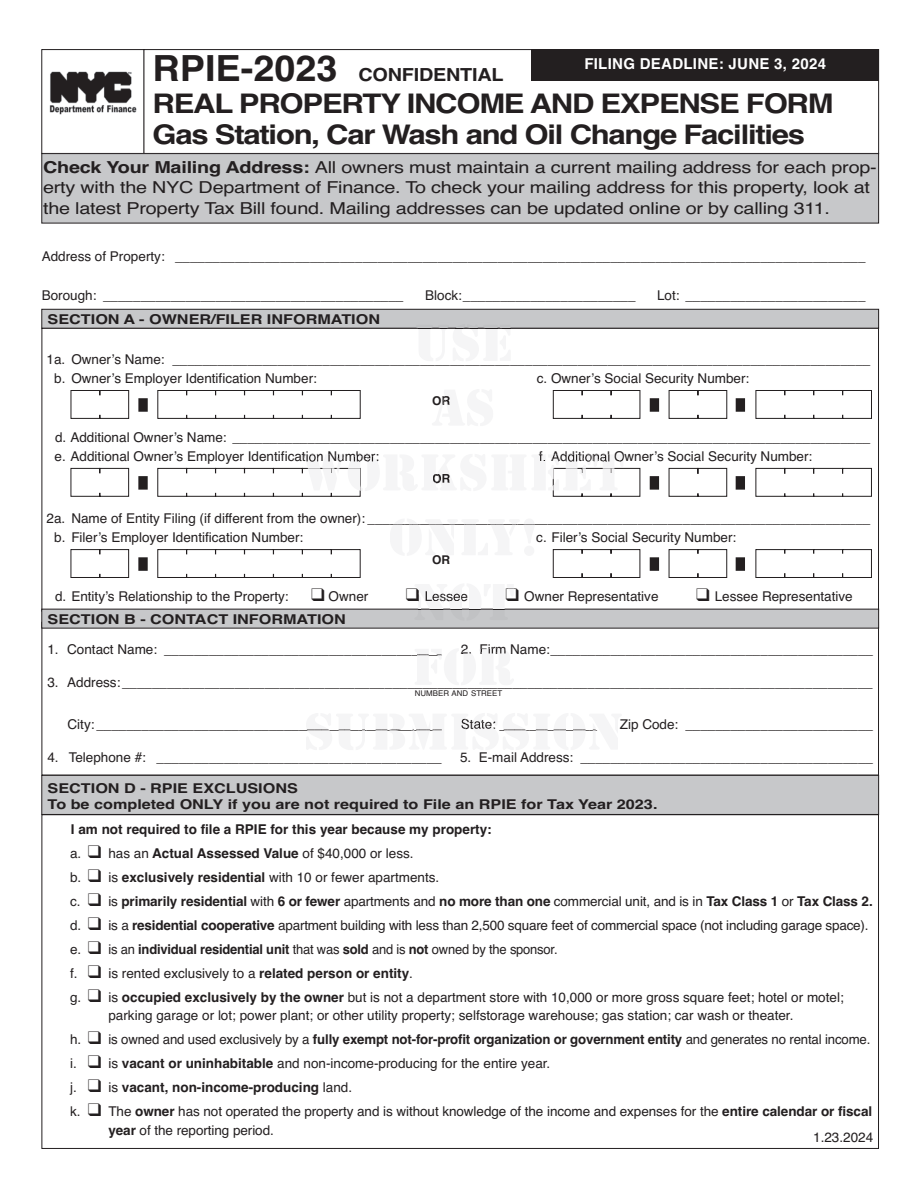
<style>
.page{position:relative;width:918px;height:1188px;background:#fff}
.page>*{position:absolute;margin:0;border:0;box-sizing:border-box;transform-origin:0 0}
.t1{font:700 27px/31.5px "Helvetica";letter-spacing:-.04em;color:#231f20;scale:1.15 1}
.t2{font:700 18px "Helvetica";letter-spacing:-.01em;color:#231f20;scale:1.1 1}
.t3{font:16.5px/20.4px "Helvetica";letter-spacing:-.01em;color:#231f20;scale:1.2 1}
.t4{font:700 15px "Helvetica";letter-spacing:.02em;color:#fff}
.t5{font:13.5px/24px "Helvetica";color:#231f20}
.t6{font:700 13.5px/16.2px "Helvetica";color:#231f20;scale:1.2 1}
.t7{font:700 12px "Helvetica";color:#231f20}
.t8{font:7.8px "Helvetica";color:#231f20}
.s1{font-size:36px}
.s2{font-weight:700}
</style>
<div class="page">
<img style="left:49px;top:71px;width:88px;height:44px">
<div style="left:144px;top:49px;width:735px;height:105px;border:1px solid #231f20"></div>
<div style="left:531px;top:50px;width:348px;height:31px;background:#231f20"></div>
<div style="left:42px;top:309px;width:837px;height:19px;background:#c7c8ca"></div>
<div style="left:42px;top:309px;width:837px;height:19px;border:1px solid #231f20"></div>
<div style="left:42px;top:154px;width:837px;height:69px;background:#c7c8ca"></div>
<div style="left:42px;top:609px;width:837px;height:19px;background:#c7c8ca"></div>
<div style="left:42px;top:775px;width:837px;height:39px;background:#c7c8ca"></div>
<div style="left:42px;top:775px;width:837px;height:40px;border:1px solid #231f20"></div>
<hr style="left:416px;top:324px;width:95px;height:4px;background:#c1c2c4">
<hr style="left:416px;top:328px;width:95px;height:1px;background:#231f20">
<svg style="left:71px;top:390px;width:801px;height:29px"></svg>
<svg style="left:441px;top:396px;width:9px;height:9px"></svg>
<svg style="left:71px;top:454px;width:801px;height:42px"></svg>
<div style="left:303px;top:473px;width:34px;height:18px;background:#f5f5f6"></div>
<svg style="left:71px;top:524px;width:801px;height:85px"></svg>
<div style="left:414px;top:609px;width:100px;height:12px;background:#c1c2c4"></div>
<svg style="left:417px;top:649px;width:89px;height:7px"></svg>
<svg style="left:306px;top:719px;width:160px;height:12px;fill:#f5f5f6"></svg>
<h2 class="t2" style="left:153px;top:68px;width:321px"><span class="s1">RPIE-2023</span> CONFIDENTIAL</h2>
<h1 class="t1" style="left:153px;top:90px;width:594px">REAL PROPERTY INCOME AND EXPENSE FORM<br>Gas Station, Car Wash and Oil Change Facilities</h1>
<p class="t4" style="left:584px;top:59px;width:243px">FILING DEADLINE: JUNE 3, 2024</p>
<p class="t3" style="left:43px;top:159px;width:696px"><span class="s2">Check Your Mailing Address:</span> All owners must maintain a current mailing address for each prop&shy;erty with the NYC Department of Finance. To check your mailing address for this property, look at the latest Property Tax Bill found. Mailing addresses can be updated online or by calling 311.</p>
<p class="t5" style="left:42px;top:246px;width:825px">Address of Property: ____________________________________________________________________________________________</p>
<p class="t5" style="left:42px;top:285px;width:363px">Borough: ________________________________________</p>
<p class="t5" style="left:425px;top:285px;width:212px">Block:_______________________</p>
<p class="t5" style="left:657px;top:285px;width:210px">Lot: ________________________</p>
<p class="t6" style="left:48px;top:313px;width:279px">SECTION A - OWNER/FILER INFORMATION</p>
<p class="t5" style="left:54px;top:351px;width:818px;line-height:19.5px;text-indent:-8px">1a. Owner’s Name: _____________________________________________________________________________________________ b. Owner’s Employer Identification Number:</p>
<p class="t7" style="left:432px;top:396px;width:19px">OR</p>
<p class="t5" style="left:537px;top:368px;width:214px">c. Owner’s Social Security Number:</p>
<p class="t5" style="left:55px;top:429px;width:817px;line-height:19.5px">d. Additional Owner’s Name: _____________________________________________________________________________________ e. Additional Owner’s Employer Identification Number:</p>
<p class="t7" style="left:432px;top:474px;width:19px">OR</p>
<p class="t5" style="left:539px;top:446px;width:275px">f. Additional Owner’s Social Security Number:</p>
<p class="t5" style="left:54px;top:510px;width:818px;line-height:19.5px;text-indent:-8px">2a. Name of Entity Filing (if different from the owner): ___________________________________________________________________ b. Filer’s Employer Identification Number:</p>
<p class="t7" style="left:432px;top:555px;width:19px">OR</p>
<p class="t5" style="left:536px;top:527px;width:201px">c. Filer’s Social Security Number:</p>
<p class="t5" style="left:55px;top:585px;width:235px">d. Entity’s Relationship to the Property:</p>
<p class="t5" style="left:311px;top:585px;width:59px">❑ Owner</p>
<p class="t5" style="left:406px;top:585px;width:64px">❑ Lessee</p>
<p class="t5" style="left:506px;top:585px;width:154px">❑ Owner Representative</p>
<p class="t5" style="left:696px;top:585px;width:158px">❑ Lessee Representative</p>
<p class="t5" style="left:47px;top:638px;width:396px">1. Contact Name: _____________________________________</p>
<p class="t5" style="left:461px;top:638px;width:414px">2. Firm Name:___________________________________________</p>
<p class="t5" style="left:47px;top:671px;width:827px">3. Address:____________________________________________________________________________________________________</p>
<p class="t8" style="left:415px;top:690px;width:89px">NUMBER AND STREET</p>
<p class="t5" style="left:68px;top:713px;width:376px">City:______________________________________________</p>
<p class="t5" style="left:461px;top:713px;width:138px">State: _____________</p>
<p class="t5" style="left:620px;top:713px;width:255px">Zip Code: _________________________</p>
<p class="t5" style="left:47px;top:746px;width:396px">4. Telephone #: ______________________________________</p>
<p class="t5" style="left:460px;top:746px;width:415px">5. E-mail Address: _______________________________________</p>
<p class="t6" style="left:48px;top:613px;width:250px">SECTION B - CONTACT INFORMATION</p>
<p class="t6" style="left:48px;top:781px;width:510px">SECTION D - RPIE EXCLUSIONS<br>To be completed ONLY if you are not required to File an RPIE for Tax Year 2023.</p>
<p class="t5" style="left:70px;top:819px;width:804px"><span class="s2">I am not required to file a RPIE for this year because my property:<br></span>a. ❑ has an <span class="s2">Actual Assessed Value</span> of $40,000 or less.<br>b. ❑ is <span class="s2">exclusively residential</span> with 10 or fewer apartments.<br>c. ❑ is <span class="s2">primarily residential</span> with <span class="s2">6 or fewer</span> apartments and <span class="s2">no more than one</span> commercial unit, and is in <span class="s2">Tax Class 1</span> or <span class="s2">Tax Class 2. </span>d. ❑ is a <span class="s2">residential cooperative</span> apartment building with less than 2,500 square feet of commercial space (not including garage space). e. ❑ is an <span class="s2">individual residential unit</span> that was <span class="s2">sold</span> and is <span class="s2">not</span> owned by the sponsor.<br>f. ❑ is rented exclusively to a <span class="s2">related person or entity</span>.<br>g. ❑ is <span class="s2">occupied exclusively by the owner</span> but is not a department store with 10,000 or more gross square feet; hotel or motel;</p>
<p class="t5" style="left:70px;top:1004px;width:804px;text-indent:38px">parking garage or lot; power plant; or other utility property; selfstorage warehouse; gas station; car wash or theater.<br>h. ❑ is owned and used exclusively by a <span class="s2">fully exempt not-for-profit organization or government entity</span> and generates no rental income. i. ❑ is <span class="s2">vacant or uninhabitable</span> and non-income-producing for the entire year.<br>j. ❑ is <span class="s2">vacant, non-income-producing</span> land.<br>k. ❑ The <span class="s2">owner</span> has not operated the property and is without knowledge of the income and expenses for the <span class="s2">entire calendar or fiscal</span></p>
<p class="t5" style="left:108px;top:1120px;width:167px"><span class="s2">year</span> of the reporting period.</p>
<p class="t5" style="left:813px;top:1126px;width:62px">1.23.2024</p>
</div>
